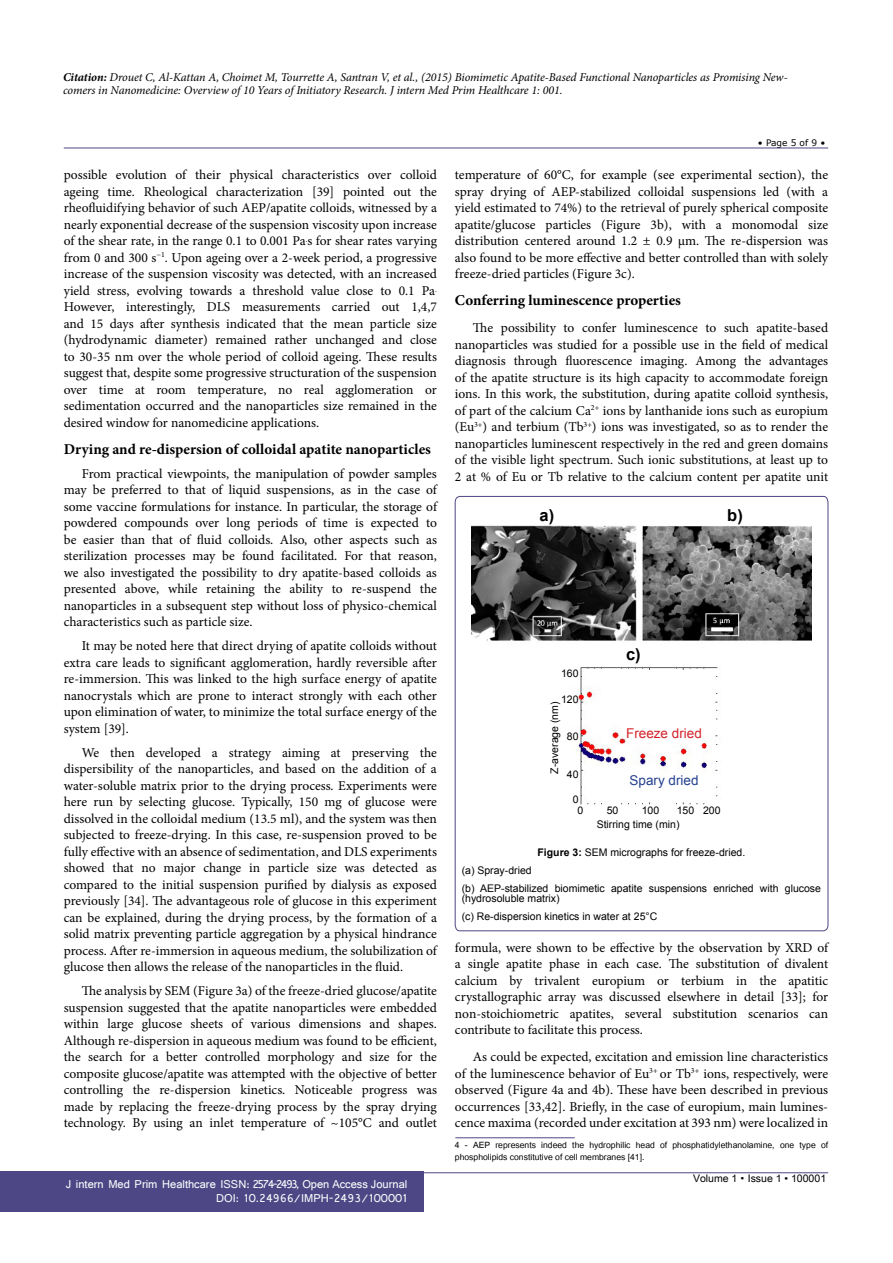
<style>
.page{position:relative;width:893px;height:1263px;background:#fff}
.page>*{position:absolute;margin:0;border:0;box-sizing:border-box;transform-origin:0 0}
.t1{font:700 16.5px "Arial";color:#000}
.t2{font:700 15px "Minion Pro";color:#000}
.t3{font:13.5px/16.5px "Minion Pro";color:#000;text-align:justify}
.t4{font:13.5px "Arial";color:#d2232a}
.t5{font:13.5px "Arial";color:#25408f}
.t6{font:italic 12px/13.5px "Minion Pro";letter-spacing:-.01em;color:#000}
.t7{font:12px/12px "Utsaah";color:#000}
.t8{font:12px/14.2px "Shruti";color:#fff;text-align:right}
.t9{font:10.5px/18px "Arial";color:#000}
.t10{font:10.5px "Arial Unicode MS";color:#000}
.t11{font:9px "MS Reference Sans Serif";color:#000}
.s1{font-weight:700}
.s2{font-family:"Batang"}
</style>
<div class="page">
<hr style="left:64px;top:148px;width:764px;height:1px;background:#4d4785">
<hr style="left:64px;top:1172px;width:764px;height:1px;background:#4d4785">
<div style="left:0;top:1171px;width:423px;height:40px;background:#4d4785"></div>
<svg style="left:455px;top:496px;width:373px;height:435px"></svg>
<img style="left:472px;top:505px;width:339px;height:333px">
<hr style="left:455px;top:1137px;width:120px;height:1px;background:#4d4785">
<p class="t6" style="left:63px;top:70px;width:726px"><span class="s1">Citation:</span> Drouet C, Al-Kattan A, Choimet M, Tourrette A, Santran V, et al., (2015) Biomimetic Apatite-Based Functional Nanoparticles as Promising New&shy;comers in Nanomedicine: Overview of 10 Years of Initiatory Research. J intern Med Prim Healthcare 1: 001.</p>
<p class="t3" style="left:64px;top:167px;width:375px">possible evolution of their physical characteristics over colloid ageing time. Rheological characterization [39] pointed out the rheofluidifying behavior of such AEP/apatite colloids, witnessed by a nearly exponential decrease of the suspension viscosity upon increase of the shear rate, in the range 0.1 to 0.001 Pa<sup>.</sup>s for shear rates varying from 0 and 300 s<sup>−1</sup>. Upon ageing over a 2-week period, a progressive increase of the suspension viscosity was detected, with an increased yield stress, evolving towards a threshold value close to 0.1 Pa<sup>.<br></sup>However, interestingly, DLS measurements carried out 1,4,7 and 15 days after synthesis indicated that the mean particle size (hydrodynamic diameter) remained rather unchanged and close to 30-35 nm over the whole period of colloid ageing. These results suggest that, despite some progressive structuration of the suspension over time at room temperature, no real agglomeration or sedimentation occurred and the nanoparticles size remained in the desired window for nanomedicine applications.</p>
<p class="t2" style="left:64px;top:438px;width:369px">Drying and re-dispersion of colloidal apatite nanoparticles</p>
<p class="t3" style="left:64px;top:465px;width:375px;text-indent:18px">From practical viewpoints, the manipulation of powder samples may be preferred to that of liquid suspensions, as in the case of some vaccine formulations for instance. In particular, the storage of powdered compounds over long periods of time is expected to be easier than that of fluid colloids. Also, other aspects such as sterilization processes may be found facilitated. For that reason, we also investigated the possibility to dry apatite-based colloids as presented above, while retaining the ability to re-suspend the nanoparticles in a subsequent step without loss of physico-chemical characteristics such as particle size.</p>
<p class="t3" style="left:64px;top:638px;width:375px;text-indent:18px">It may be noted here that direct drying of apatite colloids without extra care leads to significant agglomeration, hardly reversible after re-immersion. This was linked to the high surface energy of apatite nanocrystals which are prone to interact strongly with each other upon elimination of water, to minimize the total surface energy of the system [39].</p>
<p class="t3" style="left:64px;top:744px;width:375px;text-indent:18px">We then developed a strategy aiming at preserving the dispersibility of the nanoparticles, and based on the addition of a water-soluble matrix prior to the drying process. Experiments were here run by selecting glucose. Typically, 150 mg of glucose were dissolved in the colloidal medium (13.5 ml), and the system was then subjected to freeze-drying. In this case, re-suspension proved to be fully effective with an absence of sedimentation, and DLS experiments showed that no major change in particle size was detected as compared to the initial suspension purified by dialysis as exposed previously [34]. The advantageous role of glucose in this experiment can be explained, during the drying process, by the formation of a solid matrix preventing particle aggregation by a physical hindrance process. After re-immersion in aqueous medium, the solubilization of glucose then allows the release of the nanoparticles in the fluid.</p>
<p class="t3" style="left:64px;top:983px;width:375px;text-indent:18px">The analysis by SEM (Figure 3a) of the freeze-dried glucose/apatite suspension suggested that the apatite nanoparticles were embedded within large glucose sheets of various dimensions and shapes.<br>Although re-dispersion in aqueous medium was found to be efficient, the search for a better controlled morphology and size for the composite glucose/apatite was attempted with the objective of better controlling the re-dispersion kinetics. Noticeable progress was made by replacing the freeze-drying process by the spray drying technology. By using an inlet temperature of ~105°C and outlet</p>
<p class="t8" style="left:66px;top:1176px;width:343px">J intern Med Prim Healthcare ISSN: 2574-2493, Open Access Journal<br>DOI: 10.24966/IMPH-2493/100001</p>
<p class="t11" style="left:758px;top:137px;width:69px">• Page 5 of 9 •</p>
<p class="t3" style="left:455px;top:167px;width:375px">temperature of 60°C, for example (see experimental section), the spray drying of AEP-stabilized colloidal suspensions led (with a yield estimated to 74%) to the retrieval of purely spherical composite apatite/glucose particles (Figure 3b), with a monomodal size distribution centered around 1.2 ± 0.9 µm. The re-dispersion was also found to be more effective and better controlled than with solely freeze-dried particles (Figure 3c).</p>
<p class="t2" style="left:455px;top:290px;width:228px">Conferring luminescence properties</p>
<p class="t3" style="left:455px;top:320px;width:375px;text-indent:18px">The possibility to confer luminescence to such apatite-based nanoparticles was studied for a possible use in the field of medical diagnosis through fluorescence imaging. Among the advantages of the apatite structure is its high capacity to accommodate foreign ions. In this work, the substitution, during apatite colloid synthesis, of part of the calcium Ca<sup>2+</sup> ions by lanthanide ions such as europium (Eu<sup>3+</sup>) and terbium (Tb<sup>3+</sup>) ions was investigated, so as to render the nanoparticles luminescent respectively in the red and green domains of the visible light spectrum. Such ionic substitutions, at least up to 2 at % of Eu or Tb relative to the calcium content per apatite unit</p>
<p class="t1" style="left:540px;top:505px;width:16px">a)</p>
<p class="t1" style="left:727px;top:505px;width:17px">b)</p>
<p class="t1" style="left:626px;top:643px;width:16px">c)</p>
<p class="t9" style="left:561px;top:665px;width:19px">160</p>
<p class="t9" style="left:561px;top:690px;width:19px">120</p>
<p class="t9" style="left:567px;top:728px;width:13px">80</p>
<p class="t9" style="left:567px;top:765px;width:13px">40</p>
<p class="t9" style="left:573px;top:794px;width:12px;line-height:10.8px;text-align:center">0<br>0</p>
<p class="t9" style="left:607px;top:801px;width:13px">50</p>
<p class="t9" style="left:642px;top:801px;width:19px">100</p>
<p class="t9" style="left:545px;top:774px;width:74px;rotate:-90deg">Z-average (nm)</p>
<p class="t4" style="left:626px;top:724px;width:77px">Freeze dried</p>
<p class="t5" style="left:629px;top:771px;width:71px">Spary dried</p>
<p class="t9" style="left:597px;top:803px;width:125px;line-height:13.8px;text-indent:80px">150 200<br>Stirring time (min)</p>
<p class="t9" style="left:537px;top:843px;width:209px"><span class="s1">Figure 3:</span> SEM micrographs for freeze-dried.</p>
<p class="t9" style="left:462px;top:861px;width:361px">(a) Spray-dried<br>(b) AEP-stabilized biomimetic apatite suspensions enriched with glucose</p>
<p class="t9" style="left:462px;top:890px;width:197px">(hydrosoluble matrix)<br>(c) Re-dispersion kinetics in water at 25°C</p>
<p class="t3" style="left:455px;top:939px;width:375px">formula, were shown to be effective by the observation by XRD of a single apatite phase in each case. The substitution of divalent calcium by trivalent europium or terbium in the apatitic crystallographic array was discussed elsewhere in detail [33]; for non-stoichiometric apatites, several substitution scenarios can contribute to facilitate this process.</p>
<p class="t3" style="left:455px;top:1049px;width:375px;text-indent:18px">As could be expected, excitation and emission line characteristics of the luminescence behavior of Eu<sup>3+</sup> or Tb<sup>3+</sup> ions, respectively, were observed (Figure 4a and 4b). These have been described in previous occurrences [33,42]. Briefly, in the case of europium, main lumines&shy;cence maxima (recorded under excitation at 393 nm) were localized in</p>
<p class="t7" style="left:455px;top:1140px;width:375px">4 - AEP represents indeed the hydrophilic head of phosphatidylethanolamine, one type of phospholipids constitutive of cell membranes [41].</p>
<p class="t10" style="left:693px;top:1170px;width:135px">Volume 1 <span class="s2">•</span> Issue 1 • 100001</p>
</div>
